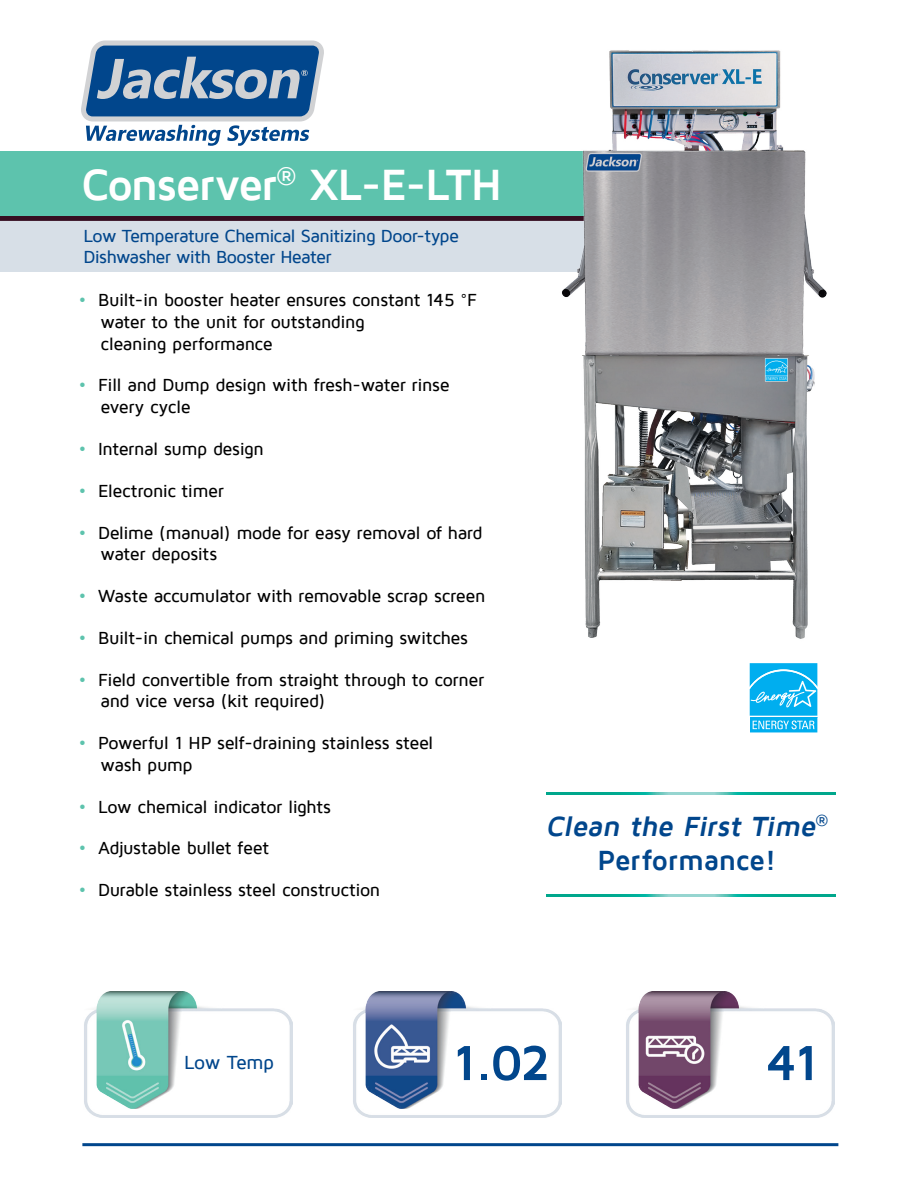
<style>
.page{position:relative;width:918px;height:1188px;background:#fff}
.page>*{position:absolute;margin:0;border:0;box-sizing:border-box;transform-origin:0 0}
.t1{font:700 51px "Maven Pro";color:#01468c}
.t2{font:700 45px "Maven Pro";letter-spacing:-.045em;color:#fff}
.t3{font:italic 700 28.5px/34.2px "Maven Pro";color:#01468c;text-align:center}
.t4{font:500 19.5px "Maven Pro";letter-spacing:-.035em;color:#01468c}
.t5{font:500 18px/21.6px "Maven Pro";letter-spacing:-.025em;color:#000}
.t6{font:500 18px/21.6px "Maven Pro";letter-spacing:-.04em;color:#01468c}
.s1{color:#5dc3ad}
.s2{font-style:normal}
</style>
<div class="page">
<div style="left:0;top:198px;width:742px;height:74px;background:#d7dfe7"></div>
<div style="left:0;top:215px;width:742px;height:6px;background:#360e21"></div>
<svg style="left:81px;top:41px;width:243px;height:105px"></svg>
<div style="left:0;top:152px;width:742px;height:64px;background:#5dc3ad"></div>
<hr style="left:82px;top:1143px;width:756px;height:3px;background:#01468c">
<svg style="left:546px;top:793px;width:289px;height:1px"></svg>
<svg style="left:546px;top:894px;width:289px;height:2px"></svg>
<img style="left:353px;top:991px;width:209px;height:127px">
<img style="left:626px;top:991px;width:209px;height:127px">
<img style="left:84px;top:991px;width:208px;height:127px">
<img style="left:551px;top:50px;width:276px;height:589px">
<svg style="left:749px;top:663px;width:69px;height:70px;background:#2fbcf1"></svg>
<h2 class="t2" style="left:81px;top:161px;width:423px">Conserver<sup>®</sup> XL-E-LTH</h2>
<p class="t6" style="left:83px;top:225px;width:377px">Low Temperature Chemical Sanitizing Door-type<br>Dishwasher with Booster Heater</p>
<p class="t5" style="left:101px;top:290px;width:378px;text-indent:-22px"><span class="s1">•</span> Built-in booster heater ensures constant 145 °F water to the unit for outstanding<br>cleaning performance</p>
<p class="t5" style="left:101px;top:375px;width:351px;text-indent:-22px"><span class="s1">•</span> Fill and Dump design with fresh-water rinse every cycle</p>
<p class="t5" style="left:79px;top:438px;width:187px"><span class="s1">•</span> Internal sump design</p>
<p class="t5" style="left:79px;top:480px;width:146px"><span class="s1">•</span> Electronic timer</p>
<p class="t5" style="left:101px;top:522px;width:384px;text-indent:-22px"><span class="s1">•</span> Delime (manual) mode for easy removal of hard water deposits</p>
<p class="t5" style="left:79px;top:585px;width:408px"><span class="s1">•</span> Waste accumulator with removable scrap screen</p>
<p class="t5" style="left:79px;top:627px;width:391px"><span class="s1">•</span> Built-in chemical pumps and priming switches</p>
<p class="t5" style="left:101px;top:669px;width:385px;text-indent:-22px"><span class="s1">•</span> Field convertible from straight through to corner and vice versa (kit required)</p>
<p class="t5" style="left:101px;top:732px;width:335px;text-indent:-22px"><span class="s1">•</span> Powerful 1 HP self-draining stainless steel wash pump</p>
<p class="t5" style="left:79px;top:796px;width:254px"><span class="s1">•</span> Low chemical indicator lights</p>
<p class="t5" style="left:79px;top:838px;width:192px"><span class="s1">•</span> Adjustable bullet feet</p>
<p class="t5" style="left:79px;top:880px;width:303px"><span class="s1">•</span> Durable stainless steel construction</p>
<h3 class="t3" style="left:546px;top:809px;width:284px">Clean the First Time<sup>®<br></sup><span class="s2">Performance!</span></h3>
<p class="t4" style="left:184px;top:1052px;width:92px">Low Temp</p>
<h1 class="t1" style="left:453px;top:1036px;width:100px">1.02</h1>
<h1 class="t1" style="left:766px;top:1036px;width:54px">41</h1>
</div>
